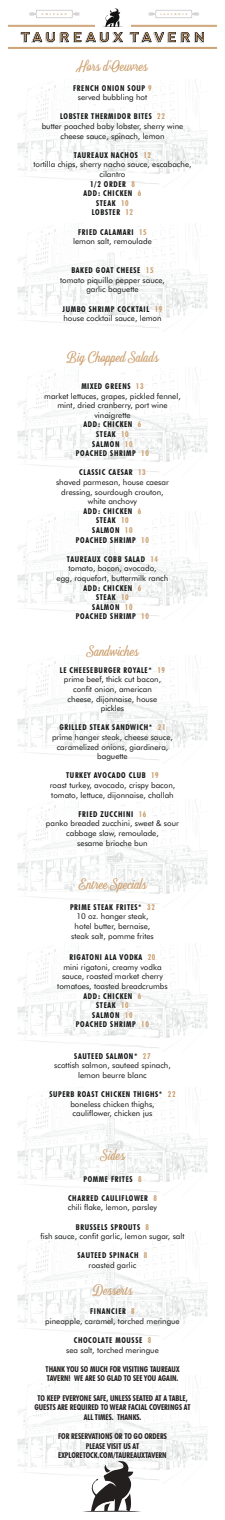
<style>
.page{position:relative;width:225px;height:1520px;background:#fff}
.page>*{position:absolute;margin:0;border:0;box-sizing:border-box;transform-origin:0 0}
.t1{font:14.4px "Eastside";color:#cda06e}
.t2{font:8px/9.6px "Futura BT";color:#121314;text-align:center}
.t3{font:8px/9.6px "Futura BT";color:#111213;text-align:center}
.t4{font:700 condensed 8px/9.6px "Futura BT";color:#241f1f;text-align:center}
.t5{font:700 condensed 8px/9.6px "Futura BT";letter-spacing:.08em;color:#121314;text-align:center}
.t6{font:700 2.58px "Mercury Text G3";letter-spacing:.8em;color:#ca9e6d}
.s1{font-weight:700;font-stretch:condensed}
.s2{font-weight:700;font-stretch:condensed;color:#ca9e6d}
.s3{font-weight:700;font-stretch:condensed;color:#111213}
.s4{color:#ca9e6d}
.s5{font-weight:400;font-stretch:normal}
</style>
<div class="page">
<img style="left:17px;top:1375px;width:190px;height:108px">
<img style="left:17px;top:79px;width:190px;height:108px">
<img style="left:17px;top:223px;width:190px;height:108px">
<img style="left:17px;top:367px;width:190px;height:108px">
<img style="left:17px;top:511px;width:190px;height:108px">
<img style="left:17px;top:655px;width:190px;height:108px">
<img style="left:17px;top:799px;width:190px;height:108px">
<img style="left:17px;top:943px;width:190px;height:108px">
<svg style="left:129px;top:32px;width:75px;height:11px"></svg>
<svg style="left:20px;top:32px;width:103px;height:11px"></svg>
<hr style="left:8px;top:47px;width:208px;height:1px;background:#ca9e6d">
<svg style="left:148px;top:10px;width:51px;height:8px"></svg>
<hr style="left:8px;top:25px;width:208px;height:1px;background:#ca9e6d">
<hr style="left:8px;top:48px;width:208px;height:1px;background:#ca9e6d">
<hr style="left:8px;top:26px;width:208px;height:1px;background:#ca9e6d">
<div style="left:95px;top:21px;width:35px;height:9px;background:#fff"></div>
<img style="left:102px;top:8px;width:21px;height:19px">
<svg style="left:29px;top:10px;width:51px;height:8px"></svg>
<img style="left:17px;top:1087px;width:190px;height:108px">
<img style="left:17px;top:1231px;width:190px;height:108px">
<svg style="left:82px;top:1460px;width:59px;height:51px"></svg>
<p class="t6" style="left:42px;top:13px;width:26px">CHICAGO</p>
<p class="t6" style="left:160px;top:13px;width:28px">ILLINOIS</p>
<h1 class="t1" style="left:77px;top:58px;width:72px">Hors d’Oeuvres</h1>
<p class="t2" style="left:73px;top:83px;width:80px"><span class="s1">FRENCH ONION SOUP</span> <span class="s2">9 </span>served bubbling hot</p>
<p class="t3" style="left:42px;top:112px;width:143px"><span class="s1">LOBSTER THERMIDOR BITES</span> <span class="s2">22<br></span>butter poached baby lobster, sherry wine cheese sauce, spinach, lemon</p>
<p class="t3" style="left:33px;top:150px;width:159px"><span class="s1">TAUREAUX NACHOS</span> <span class="s2">12<br></span>tortilla chips, sherry nacho sauce, escabache, cilantro<br><span class="s1">1/2 ORDER</span> <span class="s2">8<br></span><span class="s1">ADD: CHICKEN</span> <span class="s2">6<br></span><span class="s1">STEAK</span> <span class="s2">10<br></span><span class="s1">LOBSTER</span> <span class="s2">12</span></p>
<p class="t3" style="left:73px;top:227px;width:80px"><span class="s1">FRIED CALAMARI</span> <span class="s2">15 </span>lemon salt, remoulade</p>
<p class="t3" style="left:60px;top:265px;width:106px"><span class="s1">BAKED GOAT CHEESE</span> <span class="s2">15 </span>tomato piquillo pepper sauce, garlic baguette</p>
<p class="t3" style="left:62px;top:304px;width:101px;text-align:left"><span class="s1">JUMBO SHRIMP COCKTAIL</span> <span class="s2">19 </span>house cocktail sauce, lemon</p>
<h1 class="t1" style="left:66px;top:348px;width:93px">Big Chopped Salads</h1>
<p class="t3" style="left:44px;top:381px;width:138px"><span class="s1">MIXED GREENS</span> <span class="s2">13<br></span>market lettuces, grapes, pickled fennel, mint, dried cranberry, port wine vinaigrette<br><span class="s1">ADD: CHICKEN</span> <span class="s2">6<br></span><span class="s1">STEAK</span> <span class="s2">10<br></span><span class="s1">SALMON</span> <span class="s2">10<br></span><span class="s1">POACHED SHRIMP</span> <span class="s2">10</span></p>
<p class="t2" style="left:56px;top:467px;width:114px"><span class="s1">CLASSIC CAESAR</span> <span class="s2">13<br></span>shaved parmesan, house caesar dressing, sourdough crouton, white anchovy<br><span class="s3">ADD: CHICKEN</span> <span class="s2">6<br></span><span class="s3">STEAK</span> <span class="s2">10<br></span><span class="s3">SALMON</span> <span class="s2">10<br></span><span class="s3">POACHED SHRIMP</span> <span class="s2">10</span></p>
<p class="t2" style="left:57px;top:554px;width:113px"><span class="s1">TAUREAUX COBB SALAD</span> <span class="s2">14 </span>tomato, bacon, avocado,<br>egg, roquefort, buttermilk ranch<br><span class="s3">ADD: CHICKEN</span> <span class="s2">6<br></span><span class="s3">STEAK</span> <span class="s2">10<br></span><span class="s3">SALMON</span> <span class="s2">10<br></span><span class="s3">POACHED SHRIMP</span> <span class="s2">10</span></p>
<h1 class="t1" style="left:86px;top:642px;width:54px">Sandwiches</h1>
<p class="t2" style="left:60px;top:665px;width:107px"><span class="s1">LE CHEESEBURGER ROYALE*</span> <span class="s2">19 </span>prime beef, thick cut bacon, confit onion, american cheese, dijonnaise, house pickles</p>
<p class="t2" style="left:52px;top:722px;width:122px"><span class="s1">GRILLED STEAK SANDWICH*</span> <span class="s2">21 </span>prime hanger steak, cheese sauce, caramelized onions, giardinera, baguette</p>
<p class="t3" style="left:50px;top:770px;width:127px"><span class="s1">TURKEY AVOCADO CLUB</span> <span class="s2">19<br></span>roast turkey, avocado, crispy bacon, tomato, lettuce, dijonnaise, challah</p>
<p class="t3" style="left:46px;top:809px;width:134px"><span class="s1">FRIED ZUCCHINI</span> <span class="s2">16<br></span>panko breaded zucchini, sweet &amp; sour cabbage slaw, remoulade,<br>sesame brioche bun</p>
<h1 class="t1" style="left:78px;top:875px;width:69px">Entree Specials</h1>
<p class="t2" style="left:70px;top:902px;width:86px"><span class="s1">PRIME STEAK FRITES*</span> <span class="s2">32<br></span>10 oz. hanger steak, hotel butter, bernaise, steak salt, pomme frites</p>
<p class="t2" style="left:57px;top:952px;width:112px"><span class="s1">RIGATONI ALA VODKA</span> <span class="s2">20<br></span>mini rigatoni, creamy vodka sauce, roasted market cherry tomatoes, toasted breadcrumbs<br><span class="s3">ADD: CHICKEN</span> <span class="s2">6<br></span><span class="s3">STEAK</span> <span class="s2">10<br></span><span class="s3">SALMON</span> <span class="s2">10<br></span><span class="s3">POACHED SHRIMP</span> <span class="s2">10</span></p>
<p class="t2" style="left:54px;top:1050px;width:118px"><span class="s1">SAUTEED SALMON*</span> <span class="s2">27<br></span>scottish salmon, sauteed spinach, lemon beurre blanc</p>
<p class="t2" style="left:49px;top:1089px;width:128px"><span class="s1">SUPERB ROAST CHICKEN THIGHS*</span> <span class="s2">22 </span>boneless chicken thighs,<br>cauliflower, chicken jus</p>
<h1 class="t1" style="left:100px;top:1146px;width:26px">Sides</h1>
<p class="t5" style="left:83px;top:1173px;width:60px">POMME FRITES <span class="s4">8</span></p>
<p class="t2" style="left:68px;top:1192px;width:91px;text-align:left"><span class="s1">CHARRED CAULIFLOWER</span> <span class="s2">8 </span>chili flake, lemon, parsley</p>
<p class="t2" style="left:40px;top:1221px;width:145px"><span class="s1">BRUSSELS SPROUTS</span> <span class="s2">8<br></span>fish sauce, confit garlic, lemon sugar, salt</p>
<p class="t5" style="left:77px;top:1250px;width:71px">SAUTEED SPINACH <span class="s4">8 </span><span class="s5">roasted garlic</span></p>
<h1 class="t1" style="left:92px;top:1281px;width:41px">Desserts</h1>
<p class="t2" style="left:45px;top:1306px;width:136px"><span class="s1">FINANCIER</span> <span class="s2">8<br></span>pineapple, caramel, torched meringue</p>
<p class="t2" style="left:66px;top:1335px;width:94px"><span class="s1">CHOCOLATE MOUSSE</span> <span class="s2">8<br></span>sea salt, torched meringue</p>
<p class="t4" style="left:46px;top:1363px;width:135px;text-align:left">THANK YOU SO MUCH FOR VISITING TAUREAUX<br>TAVERN! WE ARE SO GLAD TO SEE YOU AGAIN.</p>
<p class="t4" style="left:34px;top:1392px;width:157px">TO KEEP EVERYONE SAFE, UNLESS SEATED AT A TABLE,<br>GUESTS ARE REQUIRED TO WEAR FACIAL COVERINGS AT<br>ALL TIMES. THANKS.</p>
<p class="t4" style="left:58px;top:1431px;width:110px">FOR RESERVATIONS OR TO GO ORDERS<br>PLEASE VISIT US AT<br>EXPLORETOCK.COM/TAUREAUXTAVERN</p>
</div>
